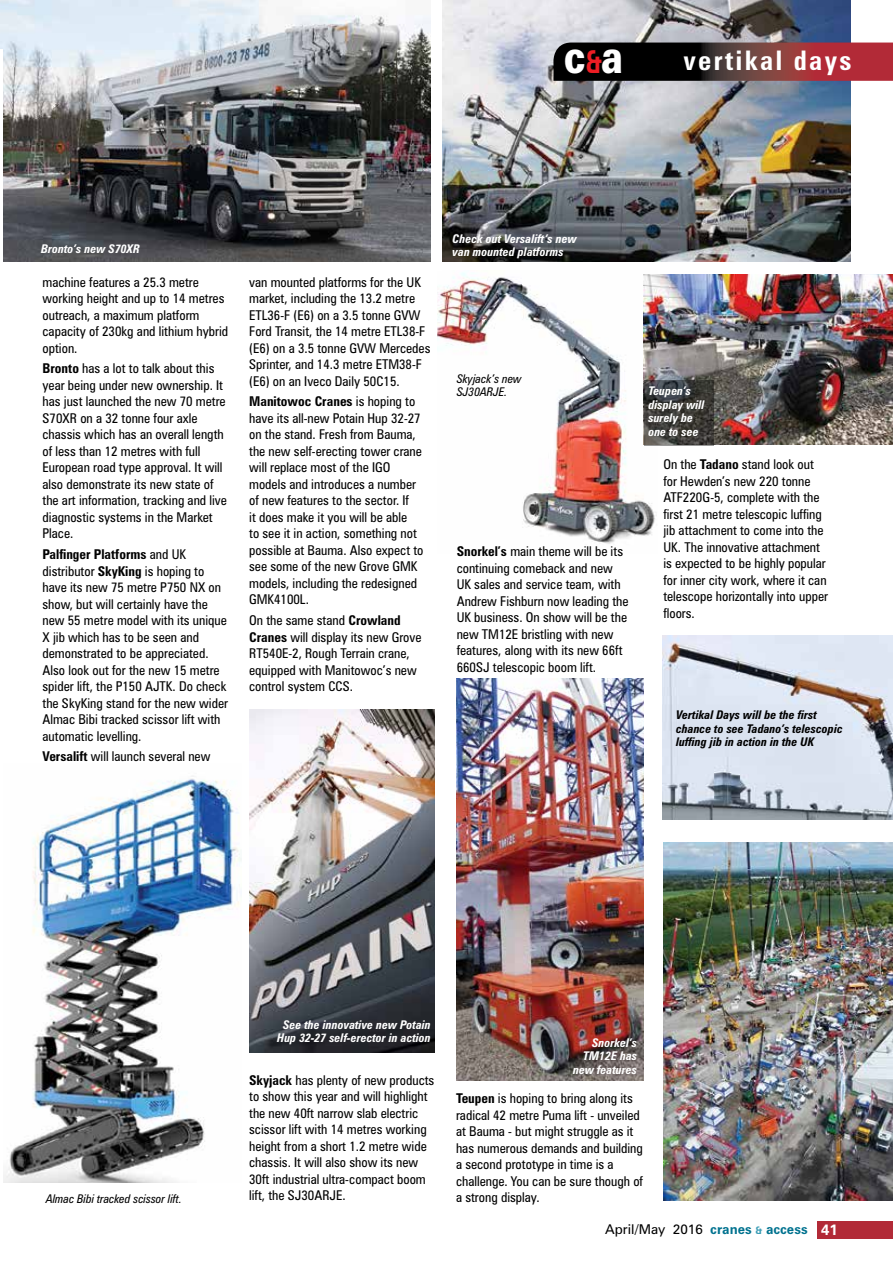
<style>
.page{position:relative;width:893px;height:1263px;background:#fff}
.page>*{position:absolute;margin:0;border:0;box-sizing:border-box;transform-origin:0 0}
.t1{font:900 45.9px "Zurich BT";color:#fff;scale:.79 1}
.t2{font:700 condensed 27px "Zurich BT";letter-spacing:.09em;color:#fff}
.t3{font:condensed 13.5px/16.5px "Zurich BT";color:#000}
.t4{font:13.5px "Zurich BT";color:#000}
.t5{font:italic 700 condensed 12px/13.5px "Zurich BT";color:#fff}
.t6{font:italic 700 condensed 12px/13.5px "Zurich BT";color:#000}
.t7{font:italic condensed 12px/13.5px "Zurich BT";color:#000}
.s1{font-weight:700;font-size:31.65px;color:#ed1d24}
.s2{font-weight:700}
.s3{font-weight:700;color:#00728f}
.s4{font-weight:700;font-size:10.5px;color:#3c9db6}
.s5{font-weight:700;font-size:15px;color:#fff}
</style>
<div class="page">
<img style="left:0;top:0;width:850px;height:262px">
<svg style="left:553px;top:43px;width:340px;height:38px;background:#502022"></svg>
<div style="left:817px;top:1222px;width:76px;height:17px;background:#b22a37"></div>
<img style="left:3px;top:776px;width:238px;height:406px">
<img style="left:249px;top:710px;width:186px;height:342px">
<img style="left:437px;top:272px;width:220px;height:272px">
<img style="left:457px;top:678px;width:187px;height:403px">
<img style="left:644px;top:274px;width:249px;height:171px">
<img style="left:663px;top:636px;width:230px;height:183px">
<img style="left:663px;top:842px;width:230px;height:358px">
<svg style="left:644px;top:380px;width:70px;height:66px;background:#3f3f3d"></svg>
<div style="left:432px;top:0;width:10px;height:270px;background:#fff"></div>
<img style="left:0;top:50px;width:2px;height:212px">
<h1 class="t1" style="left:564px;top:29px;width:76px">c<span class="s1">&amp;</span>a</h1>
<h2 class="t2" style="left:684px;top:44px;width:169px">vertikal days</h2>
<p class="t5" style="left:41px;top:242px;width:100px">Bronto’s new S70XR</p>
<p class="t3" style="left:43px;top:274px;width:187px">machine features a 25.3 metre working height and up to 14 metres outreach, a maximum platform capacity of 230kg and lithium hybrid option.</p>
<p class="t3" style="left:43px;top:360px;width:186px"><span class="s2">Bronto</span> has a lot to talk about this year being under new ownership. It has just launched the new 70 metre<br>S70XR on a 32 tonne four axle chassis which has an overall length of less than 12 metres with full<br>European road type approval. It will also demonstrate its new state of the art information, tracking and live diagnostic systems in the Market<br>Place.</p>
<p class="t3" style="left:43px;top:546px;width:187px"><span class="s2">Palfinger Platforms</span> and UK distributor <span class="s2">SkyKing</span> is hoping to have its new 75 metre P750 NX on show, but will certainly have the new 55 metre model with its unique<br>X jib which has to be seen and demonstrated to be appreciated.<br>Also look out for the new 15 metre spider lift, the P150 AJTK. Do check the SkyKing stand for the new wider<br>Almac Bibi tracked scissor lift with automatic levelling.</p>
<p class="t3" style="left:43px;top:748px;width:169px"><span class="s2">Versalift</span> will launch several new</p>
<p class="t3" style="left:249px;top:273px;width:183px">van mounted platforms for the UK market, including the 13.2 metre<br>ETL36-F (E6) on a 3.5 tonne GVW<br>Ford Transit, the 14 metre ETL38-F (E6) on a 3.5 tonne GVW Mercedes<br>Sprinter, and 14.3 metre ETM38-F (E6) on an Iveco Daily 50C15.</p>
<p class="t3" style="left:249px;top:393px;width:176px"><span class="s2">Manitowoc Cranes</span> is hoping to have its all-new Potain Hup 32-27 on the stand. Fresh from Bauma, the new self-erecting tower crane will replace most of the IGO models and introduces a number of new features to the sector. If<br>it does make it you will be able<br>to see it in action, something not possible at Bauma. Also expect to see some of the new Grove GMK models, including the redesigned<br>GMK4100L.</p>
<p class="t3" style="left:249px;top:612px;width:174px">On the same stand <span class="s2">Crowland<br>Cranes</span> will display its new Grove<br>RT540E-2, Rough Terrain crane, equipped with Manitowoc’s new control system CCS.</p>
<p class="t5" style="left:453px;top:232px;width:126px">Check out Versalift’s new van mounted platforms</p>
<p class="t7" style="left:457px;top:372px;width:67px">Skyjack’s new<br>SJ30ARJE.</p>
<p class="t3" style="left:457px;top:543px;width:173px"><span class="s2">Snorkel’s</span> main theme will be its continuing comeback and new<br>UK sales and service team, with<br>Andrew Fishburn now leading the<br>UK business. On show will be the new TM12E bristling with new features, along with its new 66ft<br>660SJ telescopic boom lift.</p>
<p class="t5" style="left:648px;top:384px;width:58px">Teupen’s display will surely be one to see</p>
<p class="t3" style="left:663px;top:456px;width:166px">On the <span class="s2">Tadano</span> stand look out for Hewden’s new 220 tonne<br>ATF220G-5, complete with the first 21 metre telescopic luffing jib attachment to come into the<br>UK. The innovative attachment is expected to be highly popular for inner city work, where it can telescope horizontally into upper floors.</p>
<p class="t6" style="left:676px;top:708px;width:168px">Vertikal Days will be the first chance to see Tadano’s telescopic luffing jib in action in the UK</p>
<p class="t7" style="left:46px;top:1192px;width:137px">Almac Bibi tracked scissor lift.</p>
<p class="t5" style="left:277px;top:1017px;width:155px;text-align:center">See the innovative new Potain<br>Hup 32-27 self-erector in action</p>
<p class="t3" style="left:249px;top:1071px;width:187px"><span class="s2">Skyjack</span> has plenty of new products to show this year and will highlight the new 40ft narrow slab electric scissor lift with 14 metres working height from a short 1.2 metre wide chassis. It will also show its new<br>30ft industrial ultra-compact boom lift, the SJ30ARJE.</p>
<p class="t5" style="left:573px;top:1035px;width:65px;text-align:right">Snorkel’s<br>TM12E has new features</p>
<p class="t3" style="left:456px;top:1090px;width:189px"><span class="s2">Teupen</span> is hoping to bring along its radical 42 metre Puma lift - unveiled at Bauma - but might struggle as it has numerous demands and building a second prototype in time is a challenge. You can be sure though of a strong display.</p>
<p class="t4" style="left:605px;top:1221px;width:234px">April/May 2016 <span class="s3">cranes</span> <span class="s4">&amp;</span> <span class="s3">access</span> <span class="s5">41</span></p>
</div>
